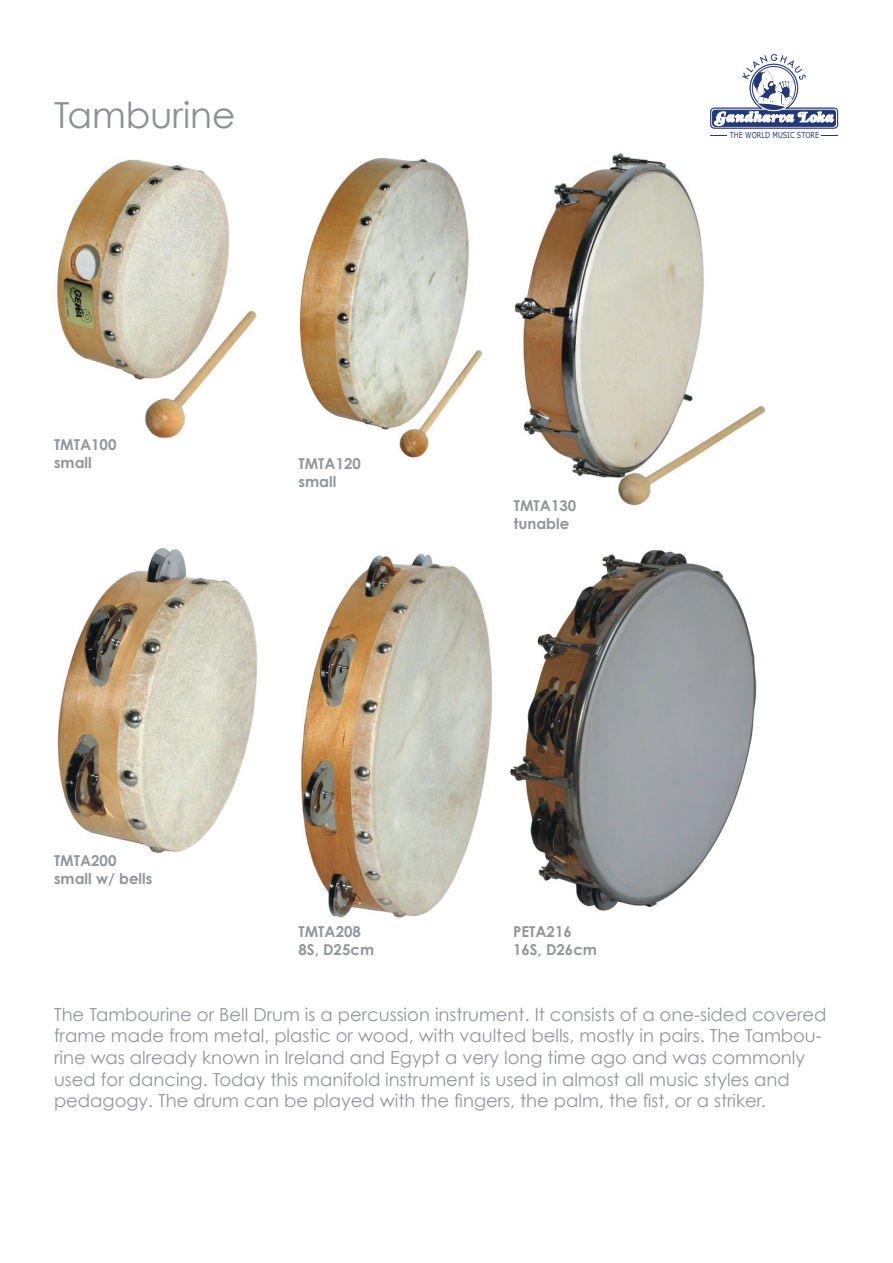
<style>
.page{position:relative;width:893px;height:1263px;background:#fff}
.page>*{position:absolute;margin:0;border:0;box-sizing:border-box;transform-origin:0 0}
.t1{font:36px "Century Gothic";color:#8c9195}
.t2{font:18px/21.6px "Century Gothic";color:#92979b}
.t3{font:700 15px "Century Gothic";color:#92979b}
.t4{font:8.25px "Verdana";color:#253876;scale:.8 1}
</style>
<div class="page">
<img style="left:56px;top:159px;width:201px;height:279px">
<img style="left:57px;top:548px;width:201px;height:305px">
<img style="left:299px;top:158px;width:184px;height:299px">
<img style="left:300px;top:554px;width:192px;height:364px">
<img style="left:514px;top:153px;width:252px;height:353px">
<img style="left:510px;top:550px;width:247px;height:361px">
<svg style="left:710px;top:54px;width:128px;height:75px"></svg>
<svg style="left:822px;top:135px;width:16px;height:1px"></svg>
<svg style="left:711px;top:135px;width:16px;height:1px"></svg>
<p class="t1" style="left:54px;top:93px;width:183px">Tamburine</p>
<p class="t3" style="left:54px;top:435px;width:64px">TMTA100</p>
<p class="t3" style="left:54px;top:453px;width:39px">small</p>
<p class="t3" style="left:298px;top:454px;width:64px">TMTA120</p>
<p class="t3" style="left:298px;top:472px;width:39px">small</p>
<p class="t3" style="left:54px;top:851px;width:64px">TMTA200</p>
<p class="t3" style="left:54px;top:869px;width:100px">small w/ bells</p>
<p class="t3" style="left:298px;top:922px;width:64px">TMTA208</p>
<p class="t3" style="left:298px;top:940px;width:77px">8S, D25cm</p>
<p class="t3" style="left:514px;top:496px;width:64px">TMTA130</p>
<p class="t3" style="left:514px;top:514px;width:57px">tunable</p>
<p class="t4" style="left:730px;top:130px;width:113px">THE WORLD MUSIC STORE</p>
<p class="t3" style="left:513px;top:922px;width:60px">PETA216</p>
<p class="t3" style="left:513px;top:940px;width:85px">16S, D26cm</p>
<p class="t2" style="left:54px;top:1003px;width:774px">The Tambourine or Bell Drum is a percussion instrument. It consists of a one-sided covered frame made from metal, plastic or wood, with vaulted bells, mostly in pairs. The Tambou&shy;rine was already known in Ireland and Egypt a very long time ago and was commonly used for dancing. Today this manifold instrument is used in almost all music styles and pedagogy. The drum can be played with the fingers, the palm, the fist, or a striker.</p>
</div>
